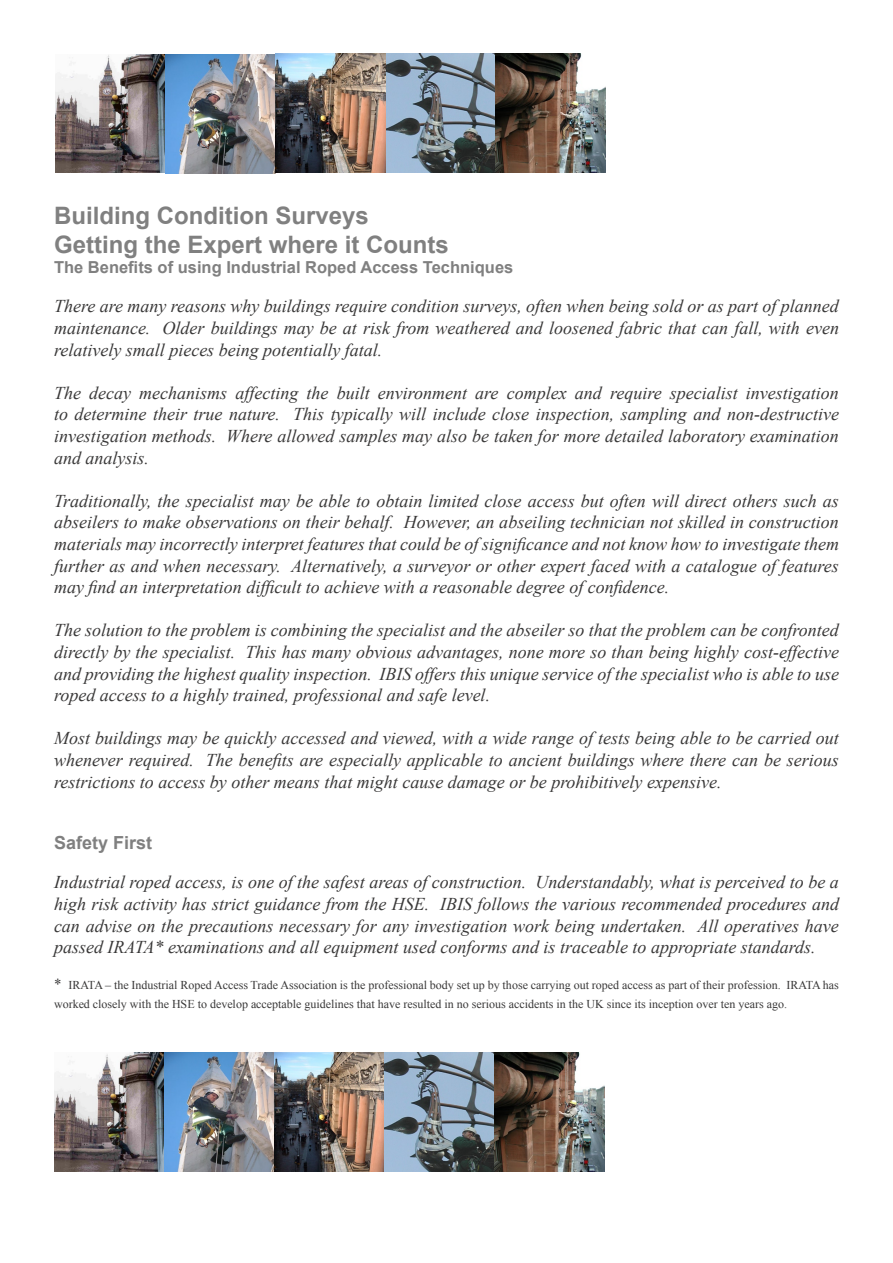
<style>
.page{position:relative;width:893px;height:1263px;background:#fff}
.page>*{position:absolute;margin:0;border:0;box-sizing:border-box;transform-origin:0 0}
.t1{font:700 24px "Arial";color:#808080}
.Body_Text{font:italic 18px/21.6px "Times New Roman";color:#393838;text-align:justify}
.t2{font:700 18px "Arial";color:#808080}
.t3{font:700 16.5px "Arial";color:#808080}
.t4{font:12px/19.4px "Times New Roman";color:#393838}
.s1{font-size:15px}
</style>
<div class="page">
<img style="left:55px;top:54px;width:551px;height:119px">
<img style="left:54px;top:1052px;width:550px;height:120px">
<p class="t1" style="left:54px;top:202px;width:316px">Building Condition Surveys</p>
<p class="t1" style="left:54px;top:231px;width:396px">Getting the Expert where it Counts</p>
<p class="t3" style="left:54px;top:258px;width:461px">The Benefits of using Industrial Roped Access Techniques</p>
<p class="Body_Text" style="left:54px;top:295px;width:786px">There are many reasons why buildings require condition surveys, often when being sold or as part of planned maintenance. Older buildings may be at risk from weathered and loosened fabric that can fall, with even relatively small pieces being potentially fatal.</p>
<p class="Body_Text" style="left:54px;top:382px;width:786px">The decay mechanisms affecting the built environment are complex and require specialist investigation to determine their true nature. This typically will include close inspection, sampling and non-destructive investigation methods. Where allowed samples may also be taken for more detailed laboratory examination and analysis.</p>
<p class="Body_Text" style="left:54px;top:490px;width:786px">Traditionally, the specialist may be able to obtain limited close access but often will direct others such as abseilers to make observations on their behalf. However, an abseiling technician not skilled in construction materials may incorrectly interpret features that could be of significance and not know how to investigate them further as and when necessary. Alternatively, a surveyor or other expert faced with a catalogue of features may find an interpretation difficult to achieve with a reasonable degree of confidence.</p>
<p class="Body_Text" style="left:54px;top:619px;width:786px">The solution to the problem is combining the specialist and the abseiler so that the problem can be confronted directly by the specialist. This has many obvious advantages, none more so than being highly cost-effective and providing the highest quality inspection. IBIS offers this unique service of the specialist who is able to use roped access to a highly trained, professional and safe level.</p>
<p class="Body_Text" style="left:54px;top:727px;width:786px">Most buildings may be quickly accessed and viewed, with a wide range of tests being able to be carried out whenever required. The benefits are especially applicable to ancient buildings where there can be serious restrictions to access by other means that might cause damage or be prohibitively expensive.</p>
<p class="t2" style="left:54px;top:832px;width:100px">Safety First</p>
<p class="Body_Text" style="left:54px;top:871px;width:786px">Industrial roped access, is one of the safest areas of construction. Understandably, what is perceived to be a high risk activity has strict guidance from the HSE. IBIS follows the various recommended procedures and can advise on the precautions necessary for any investigation work being undertaken. All operatives have passed IRATA* examinations and all equipment used conforms and is traceable to appropriate standards.</p>
<p class="t4" style="left:54px;top:975px;width:786px"><span class="s1">*</span> IRATA – the Industrial Roped Access Trade Association is the professional body set up by those carrying out roped access as part of their profession. IRATA has worked closely with the HSE to develop acceptable guidelines that have resulted in no serious accidents in the UK since its inception over ten years ago.</p>
</div>
